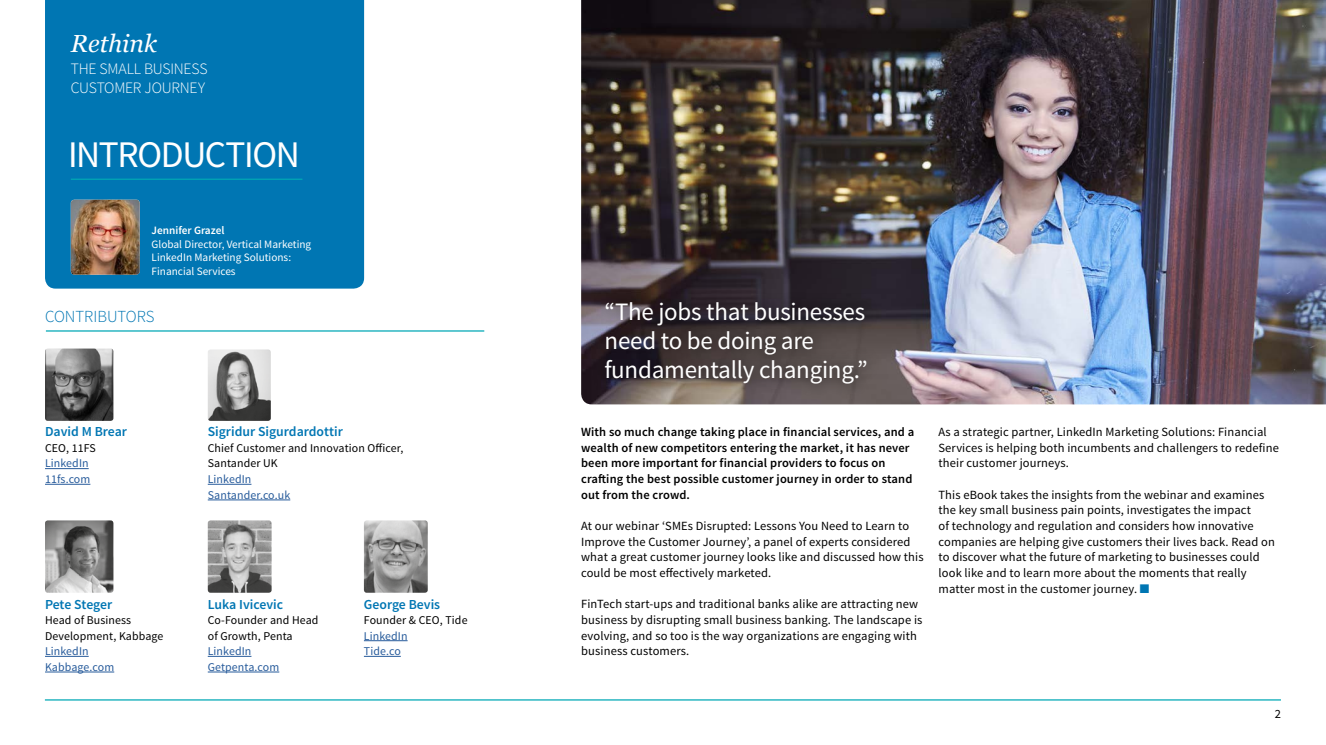
<style>
.page{position:relative;width:1326px;height:745px;background:#fff}
.page>*{position:absolute;margin:0;border:0;box-sizing:border-box;transform-origin:0 0}
.t1{font:37.5px "Source Sans Pro";letter-spacing:-.04em;color:#fff}
.t2{font:25px/28.8px "Source Sans Pro";letter-spacing:-.01em;color:#fff}
.t3{font:italic 24.62px "Georgia";color:#fff}
.t4{font:300 16.88px "Source Sans Pro";color:#0076b3}
.t5{font:300 15.88px/19.4px "Source Sans Pro";letter-spacing:-.015em;color:#fff}
.t6{font:600 13.75px "Source Sans Pro";color:#0076b3}
.t7{font:12.5px/15.6px "Source Sans Pro";letter-spacing:.01em;color:#000}
.t8{font:600 12.5px/15.6px "Source Sans Pro";letter-spacing:.01em;color:#000}
.t9{font:11.88px/15.6px "Source Sans Pro";letter-spacing:.01em;color:#000}
.t10{font:11.88px/15.6px "Source Sans Pro";letter-spacing:.01em;color:#275b9b}
.t11{font:11.25px/13.5px "Source Sans Pro";color:#fff}
.t12{font:600 11.25px "Source Sans Pro";color:#fff}
.s1{color:#0076b3}
</style>
<div class="page">
<hr style="left:45px;top:698px;width:1235px;height:2px;background:#00a8b5">
<div style="left:45px;top:0;width:319px;height:288px;background:#0076b3"></div>
<img style="left:581px;top:0;width:744px;height:404px">
<hr style="left:45px;top:468px;width:44px;height:1px;background:#275b9b">
<hr style="left:45px;top:483px;width:45px;height:1px;background:#275b9b">
<hr style="left:208px;top:483px;width:43px;height:1px;background:#275b9b">
<hr style="left:208px;top:499px;width:82px;height:1px;background:#275b9b">
<hr style="left:45px;top:655px;width:44px;height:1px;background:#275b9b">
<hr style="left:45px;top:671px;width:69px;height:1px;background:#275b9b">
<hr style="left:208px;top:655px;width:43px;height:1px;background:#275b9b">
<hr style="left:208px;top:671px;width:71px;height:1px;background:#275b9b">
<img style="left:45px;top:348px;width:68px;height:72px">
<img style="left:208px;top:349px;width:63px;height:71px">
<img style="left:208px;top:520px;width:63px;height:72px">
<img style="left:45px;top:520px;width:68px;height:72px">
<hr style="left:71px;top:178px;width:231px;height:2px;background:#00a8b5">
<hr style="left:46px;top:330px;width:438px;height:1px;background:#00a8b5">
<hr style="left:364px;top:640px;width:43px;height:1px;background:#275b9b">
<hr style="left:364px;top:655px;width:37px;height:1px;background:#275b9b">
<img style="left:364px;top:520px;width:64px;height:72px">
<img style="left:71px;top:199px;width:69px;height:75px">
<div style="left:591px;top:288px;width:290px;height:110px;background:#000;opacity:.75"></div>
<h3 class="t3" style="left:71px;top:25px;width:88px">Rethink</h3>
<p class="t5" style="left:71px;top:59px;width:138px">THE SMALL BUSINESS<br>CUSTOMER JOURNEY</p>
<h1 class="t1" style="left:68px;top:131px;width:233px">INTRODUCTION</h1>
<p class="t12" style="left:152px;top:223px;width:74px">Jennifer Grazel</p>
<p class="t11" style="left:152px;top:237px;width:161px">Global Director, Vertical Marketing<br>LinkedIn Marketing Solutions:<br>Financial Services</p>
<h3 class="t4" style="left:45px;top:306px;width:111px">CONTRIBUTORS</h3>
<p class="t6" style="left:45px;top:422px;width:84px">David M Brear</p>
<p class="t9" style="left:45px;top:440px;width:52px">CEO, 11FS</p>
<p class="t10" style="left:45px;top:455px;width:47px">LinkedIn<br>11fs.com</p>
<p class="t6" style="left:45px;top:595px;width:69px">Pete Steger</p>
<p class="t9" style="left:45px;top:612px;width:120px">Head of Business<br>Development, Kabbage</p>
<p class="t10" style="left:45px;top:643px;width:71px">LinkedIn<br>Kabbage.com</p>
<p class="t6" style="left:208px;top:422px;width:137px">Sigridur Sigurdardottir</p>
<p class="t9" style="left:208px;top:440px;width:197px">Chief Customer and Innovation Officer,<br>Santander UK</p>
<p class="t10" style="left:208px;top:471px;width:84px">LinkedIn<br>Santander.co.uk</p>
<p class="t6" style="left:208px;top:595px;width:77px">Luka Ivicevic</p>
<p class="t9" style="left:208px;top:612px;width:112px">Co-Founder and Head of Growth, Penta</p>
<p class="t10" style="left:208px;top:643px;width:73px">LinkedIn<br>Getpenta.com</p>
<p class="t6" style="left:364px;top:595px;width:78px">George Bevis</p>
<p class="t9" style="left:364px;top:612px;width:105px">Founder &amp; CEO, Tide</p>
<p class="t10" style="left:364px;top:627px;width:45px">LinkedIn<br>Tide.co</p>
<h2 class="t2" style="left:604px;top:298px;width:264px">“The jobs that businesses need to be doing are fundamentally changing.”</h2>
<p class="t8" style="left:581px;top:424px;width:335px">With so much change taking place in financial services, and a wealth of new competitors entering the market, it has never been more important for financial providers to focus on crafting the best possible customer journey in order to stand out from the crowd.</p>
<p class="t7" style="left:581px;top:518px;width:344px">At our webinar ‘SMEs Disrupted: Lessons You Need to Learn to Improve the Customer Journey’, a panel of experts considered what a great customer journey looks like and discussed how this could be most effectively marketed.</p>
<p class="t7" style="left:581px;top:596px;width:343px">FinTech start-ups and traditional banks alike are attracting new business by disrupting small business banking. The landscape is evolving, and so too is the way organizations are engaging with business customers.</p>
<p class="t7" style="left:938px;top:424px;width:342px">As a strategic partner, LinkedIn Marketing Solutions: Financial<br>Services is helping both incumbents and challengers to redefine their customer journeys.</p>
<p class="t7" style="left:938px;top:486px;width:338px">This eBook takes the insights from the webinar and examines the key small business pain points, investigates the impact<br>of technology and regulation and considers how innovative companies are helping give customers their lives back. Read on to discover what the future of marketing to businesses could look like and to learn more about the moments that really matter most in the customer journey. <span class="s1">■</span></p>
<p class="t7" style="left:1274px;top:705px;width:8px">2</p>
</div>
